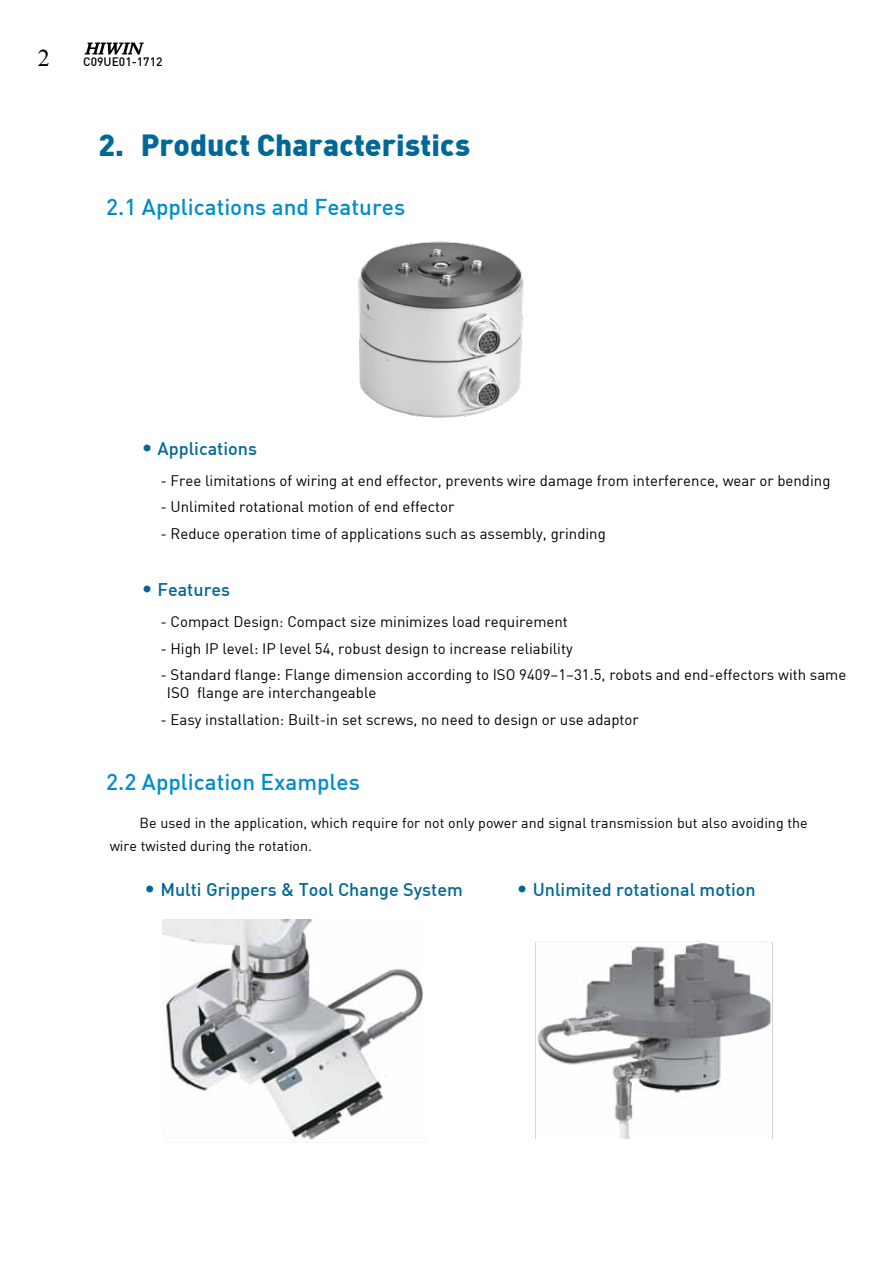
<style>
.page{position:relative;width:893px;height:1263px;background:#fff}
.page>*{position:absolute;margin:0;border:0;box-sizing:border-box;transform-origin:0 0}
.t1{font:900 30px "DIN";color:#006896}
.t2{font:24px "Times New Roman";color:#000}
.t3{font:500 22.5px "DIN";color:#008dcb}
.t4{font:500 18px "DIN";color:#006896}
.t5{font:15px/18px "DIN";color:#000}
.t6{font:14.25px/22.5px "DIN";color:#000}
.t7{font:500 12px "DIN";color:#000}
.s1{font-size:21px}
</style>
<div class="page">
<img style="left:358px;top:241px;width:166px;height:177px">
<img style="left:162px;top:919px;width:261px;height:222px">
<img style="left:535px;top:941px;width:238px;height:198px">
<svg style="left:85px;top:43px;width:59px;height:11px"></svg>
<h2 class="t2" style="left:38px;top:42px;width:13px">2</h2>
<p class="t7" style="left:83px;top:54px;width:81px">C09UE01-1712</p>
<h1 class="t1" style="left:99px;top:125px;width:373px">2. Product Characteristics</h1>
<h3 class="t3" style="left:106px;top:193px;width:300px">2.1 Applications and Features</h3>
<p class="t4" style="left:142px;top:437px;width:117px"><span class="s1">•</span> Applications</p>
<p class="t5" style="left:160px;top:471px;width:672px">- Free limitations of wiring at end effector, prevents wire damage from interference, wear or bending</p>
<p class="t5" style="left:160px;top:497px;width:295px">- Unlimited rotational motion of end effector</p>
<p class="t5" style="left:160px;top:524px;width:447px">- Reduce operation time of applications such as assembly, grinding</p>
<p class="t4" style="left:142px;top:578px;width:90px"><span class="s1">•</span> Features</p>
<p class="t5" style="left:160px;top:612px;width:409px">- Compact Design: Compact size minimizes load requirement</p>
<p class="t5" style="left:160px;top:639px;width:414px">- High IP level: IP level 54, robust design to increase reliability</p>
<p class="t5" style="left:167px;top:665px;width:681px;text-indent:-6px">- Standard flange: Flange dimension according to ISO 9409–1–31.5, robots and end-effectors with same<br>ISO flange are interchangeable</p>
<p class="t5" style="left:160px;top:710px;width:480px">- Easy installation: Built-in set screws, no need to design or use adaptor</p>
<h3 class="t3" style="left:106px;top:767px;width:255px">2.2 Application Examples</h3>
<p class="t6" style="left:110px;top:812px;width:700px;text-indent:30px">Be used in the application, which require for not only power and signal transmission but also avoiding the wire twisted during the rotation.</p>
<p class="t4" style="left:145px;top:878px;width:320px"><span class="s1">•</span> Multi Grippers &amp; Tool Change System</p>
<p class="t4" style="left:517px;top:878px;width:240px"><span class="s1">•</span> Unlimited rotational motion</p>
</div>
